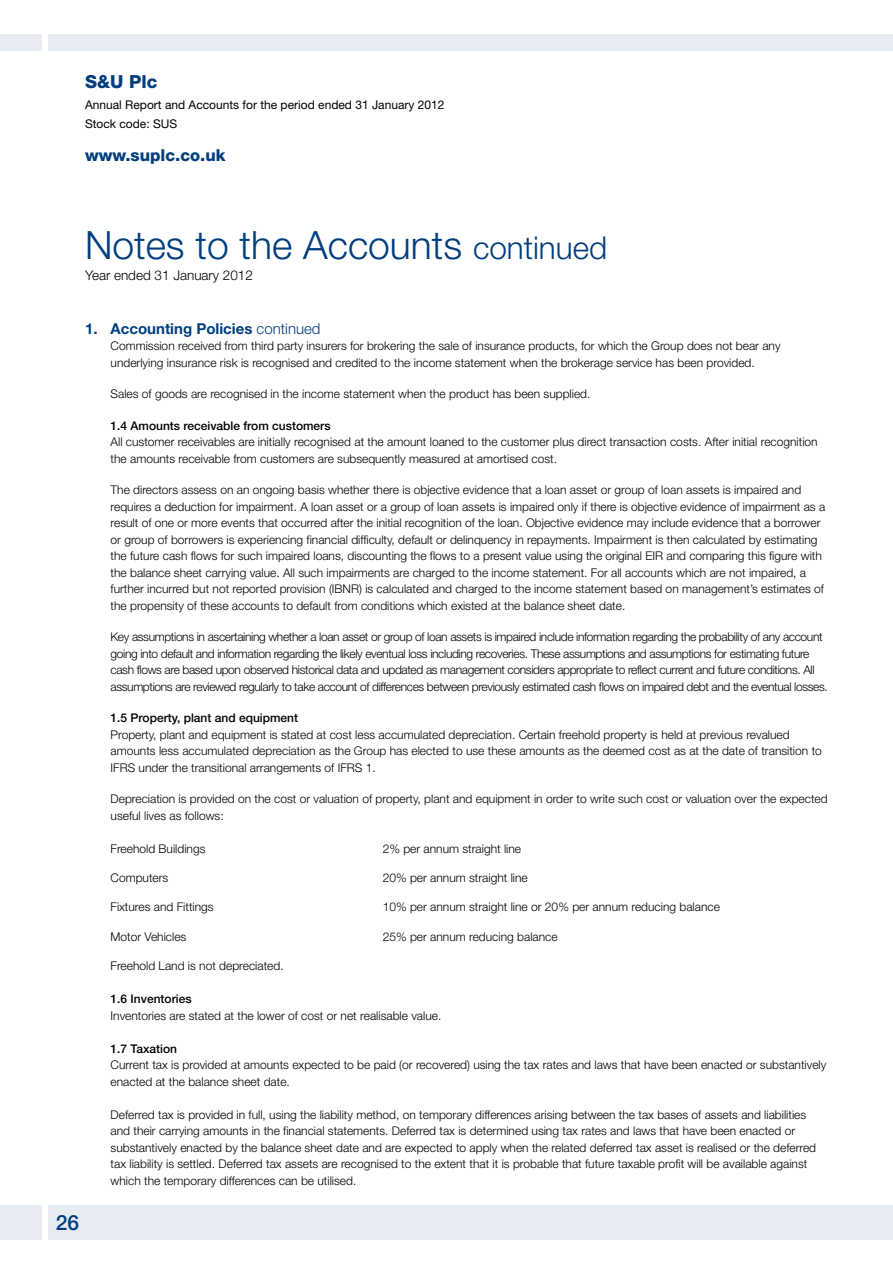
<style>
.page{position:relative;width:893px;height:1263px;background:#fff}
.page>*{position:absolute;margin:0;border:0;box-sizing:border-box;transform-origin:0 0}
.t1{font:300 39px "Helvetica Neue LT Std";color:#003e7e}
.t2{font:500 21px "Helvetica Neue LT Std";color:#003e7e}
.t3{font:800 18px "Helvetica Neue LT Std";color:#003e7e}
.t4{font:800 16.5px "Helvetica Neue LT Std";color:#003e7e}
.t5{font:700 15px "Helvetica Neue LT Std";color:#003e7e}
.t6{font:300 13.5px "Helvetica Neue LT Std";color:#000}
.t7{font:300 12px/16.5px "Helvetica Neue LT Std";color:#000}
.t8{font:300 12px/16.5px "Helvetica Neue LT Std";letter-spacing:-.03em;color:#000}
.t9{font:500 12px "Helvetica Neue LT Std";color:#000}
.t10{font:12px/18.9px "Helvetica Neue LT Std";color:#000}
.s1{font-size:31.5px}
.s2{font-weight:300}
</style>
<div class="page">
<div style="left:0;top:1205px;width:42px;height:34px;background:#e6ecf2"></div>
<div style="left:48px;top:1205px;width:845px;height:34px;background:#e6ecf2"></div>
<div style="left:0;top:35px;width:42px;height:16px;background:#e6ecf2"></div>
<div style="left:48px;top:35px;width:845px;height:16px;background:#e6ecf2"></div>
<h3 class="t3" style="left:85px;top:71px;width:74px">S&amp;U Plc</h3>
<p class="t10" style="left:85px;top:95px;width:361px">Annual Report and Accounts for the period ended 31 January 2012<br>Stock code: SUS</p>
<h3 class="t4" style="left:85px;top:145px;width:142px">www.suplc.co.uk</h3>
<h1 class="t1" style="left:85px;top:221px;width:524px">Notes to the Accounts <span class="s1">continued</span></h1>
<p class="t6" style="left:85px;top:267px;width:169px">Year ended 31 January 2012</p>
<p class="t5" style="left:85px;top:319px;width:237px">1. Accounting Policies <span class="s2">continued</span></p>
<p class="t7" style="left:111px;top:338px;width:671px">Commission received from third party insurers for brokering the sale of insurance products, for which the Group does not bear any underlying insurance risk is recognised and credited to the income statement when the brokerage service has been provided.</p>
<p class="t7" style="left:111px;top:386px;width:481px">Sales of goods are recognised in the income statement when the product has been supplied.</p>
<p class="t9" style="left:111px;top:418px;width:222px">1.4 Amounts receivable from customers</p>
<p class="t7" style="left:111px;top:434px;width:709px">All customer receivables are initially recognised at the amount loaned to the customer plus direct transaction costs. After initial recognition the amounts receivable from customers are subsequently measured at amortised cost.</p>
<p class="t7" style="left:111px;top:482px;width:716px">The directors assess on an ongoing basis whether there is objective evidence that a loan asset or group of loan assets is impaired and requires a deduction for impairment. A loan asset or a group of loan assets is impaired only if there is objective evidence of impairment as a result of one or more events that occurred after the initial recognition of the loan. Objective evidence may include evidence that a borrower or group of borrowers is experiencing financial difficulty, default or delinquency in repayments. Impairment is then calculated by estimating the future cash flows for such impaired loans, discounting the flows to a present value using the original EIR and comparing this figure with the balance sheet carrying value. All such impairments are charged to the income statement. For all accounts which are not impaired, a further incurred but not reported provision (IBNR) is calculated and charged to the income statement based on management’s estimates of the propensity of these accounts to default from conditions which existed at the balance sheet date.</p>
<p class="t8" style="left:111px;top:629px;width:719px">Key assumptions in ascertaining whether a loan asset or group of loan assets is impaired include information regarding the probability of any account going into default and information regarding the likely eventual loss including recoveries. These assumptions and assumptions for estimating future cash flows are based upon observed historical data and updated as management considers appropriate to reflect current and future conditions. All assumptions are reviewed regularly to take account of differences between previously estimated cash flows on impaired debt and the eventual losses.</p>
<p class="t9" style="left:111px;top:711px;width:189px">1.5 Property, plant and equipment</p>
<p class="t7" style="left:111px;top:726px;width:713px">Property, plant and equipment is stated at cost less accumulated depreciation. Certain freehold property is held at previous revalued amounts less accumulated depreciation as the Group has elected to use these amounts as the deemed cost as at the date of transition to<br>IFRS under the transitional arrangements of IFRS 1.</p>
<p class="t7" style="left:111px;top:791px;width:719px">Depreciation is provided on the cost or valuation of property, plant and equipment in order to write such cost or valuation over the expected useful lives as follows:</p>
<p class="t7" style="left:111px;top:840px;width:96px">Freehold Buildings</p>
<p class="t7" style="left:383px;top:840px;width:140px">2% per annum straight line</p>
<p class="t7" style="left:111px;top:869px;width:59px">Computers</p>
<p class="t7" style="left:383px;top:869px;width:147px">20% per annum straight line</p>
<p class="t7" style="left:111px;top:899px;width:105px">Fixtures and Fittings</p>
<p class="t7" style="left:383px;top:899px;width:339px">10% per annum straight line or 20% per annum reducing balance</p>
<p class="t7" style="left:111px;top:928px;width:77px">Motor Vehicles</p>
<p class="t7" style="left:383px;top:928px;width:176px">25% per annum reducing balance</p>
<p class="t7" style="left:111px;top:957px;width:175px">Freehold Land is not depreciated.</p>
<p class="t9" style="left:111px;top:991px;width:83px">1.6 Inventories</p>
<p class="t7" style="left:111px;top:1007px;width:332px">Inventories are stated at the lower of cost or net realisable value.</p>
<p class="t9" style="left:111px;top:1041px;width:68px">1.7 Taxation</p>
<p class="t7" style="left:111px;top:1056px;width:717px">Current tax is provided at amounts expected to be paid (or recovered) using the tax rates and laws that have been enacted or substantively enacted at the balance sheet date.</p>
<p class="t7" style="left:111px;top:1106px;width:707px">Deferred tax is provided in full, using the liability method, on temporary differences arising between the tax bases of assets and liabilities and their carrying amounts in the financial statements. Deferred tax is determined using tax rates and laws that have been enacted or substantively enacted by the balance sheet date and are expected to apply when the related deferred tax asset is realised or the deferred tax liability is settled. Deferred tax assets are recognised to the extent that it is probable that future taxable profit will be available against which the temporary differences can be utilised.</p>
<h2 class="t2" style="left:56px;top:1210px;width:25px">26</h2>
</div>
